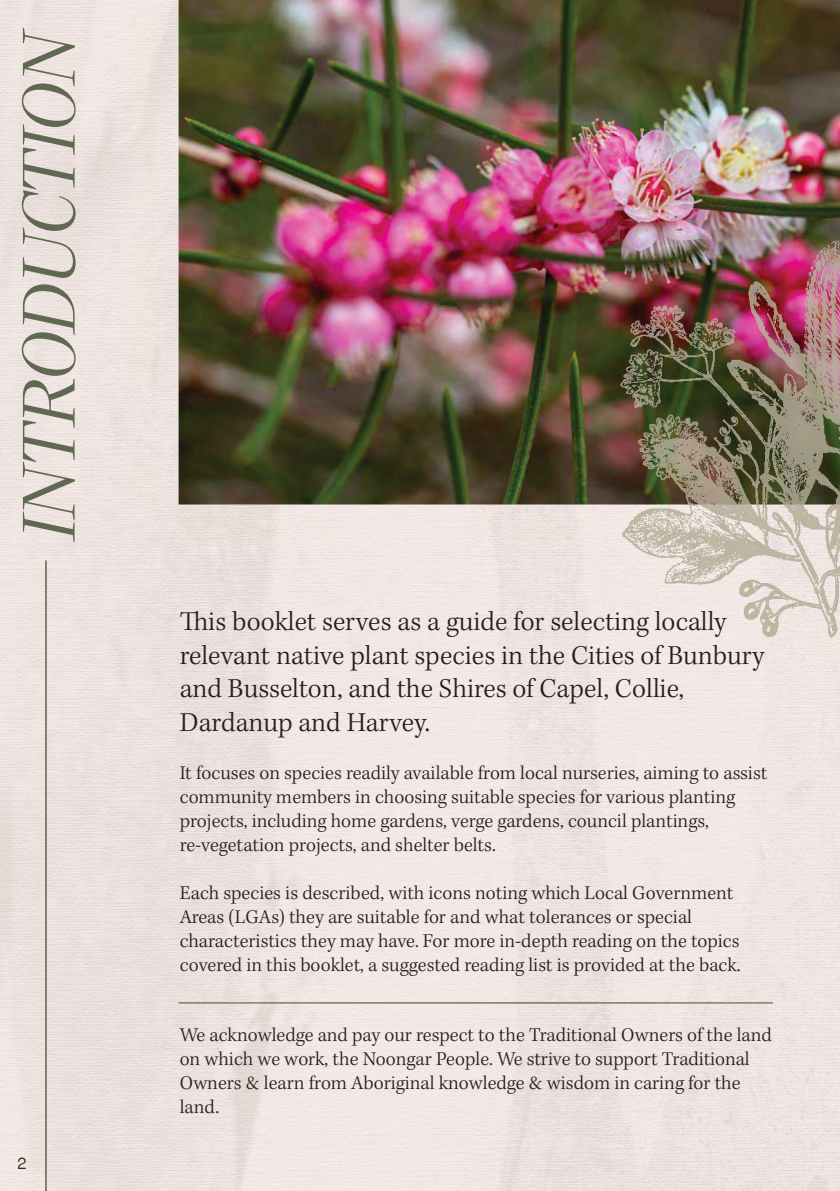
<style>
.page{position:relative;width:840px;height:1191px;background:#fff}
.page>*{position:absolute;margin:0;border:0;box-sizing:border-box;transform-origin:0 0}
.t1{font:italic 300 76px "Richmond Display";color:#5e694f}
.t2{font:300 28px/33.6px "Kepler Std";color:#231f20}
.t3{font:300 20px/24px "Kepler Std";color:#231f20}
.t4{font:16px "Actay";color:#21321b}
</style>
<div class="page">
<img style="left:0;top:0;width:839px;height:1191px">
<p class="t1" style="left:5px;top:540px;width:516px;rotate:-90deg">INTRODUCTION</p>
<p class="t4" style="left:17px;top:1154px;width:11px">2</p>
<p class="t2" style="left:180px;top:606px;width:586px">This booklet serves as a guide for selecting locally relevant native plant species in the Cities of Bunbury and Busselton, and the Shires of Capel, Collie, Dardanup and Harvey.</p>
<p class="t3" style="left:180px;top:761px;width:588px">It focuses on species readily available from local nurseries, aiming to assist community members in choosing suitable species for various planting projects, including home gardens, verge gardens, council plantings,</p>
<p class="t3" style="left:180px;top:833px;width:317px">re-vegetation projects, and shelter belts.</p>
<p class="t3" style="left:180px;top:881px;width:562px">Each species is described, with icons noting which Local Government Areas (LGAs) they are suitable for and what tolerances or special characteristics they may have. For more in-depth reading on the topics covered in this booklet, a suggested reading list is provided at the back.</p>
<p class="t3" style="left:180px;top:1024px;width:593px">We acknowledge and pay our respect to the Traditional Owners of the land on which we work, the Noongar People. We strive to support Traditional Owners &amp; learn from Aboriginal knowledge &amp; wisdom in caring for the land.</p>
</div>
